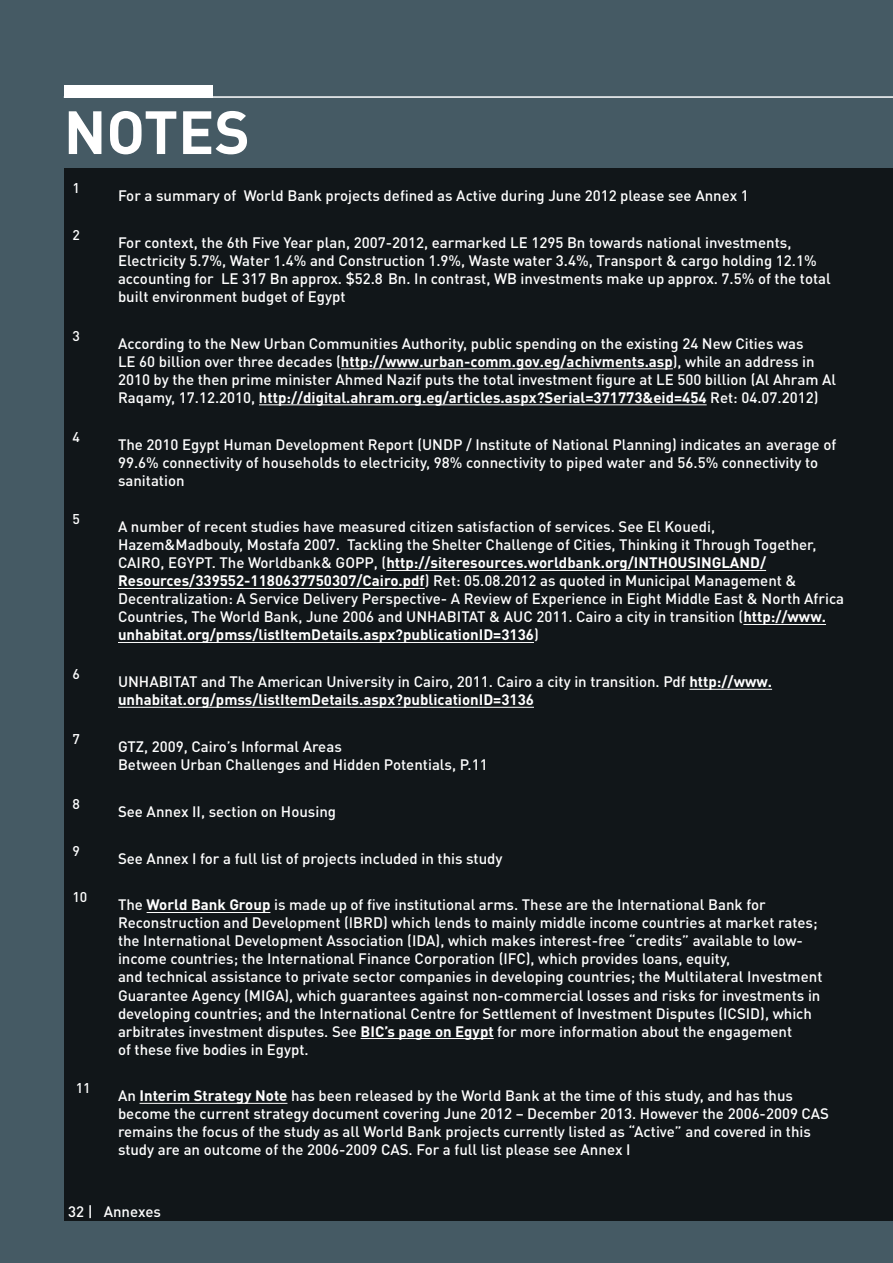
<style>
.page{position:relative;width:893px;height:1263px;background:#455a64}
.page>*{position:absolute;margin:0;border:0;box-sizing:border-box;transform-origin:0 0}
.t1{font:700 60px "DIN Pro";color:#fff}
.t2{font:500 15px/18px "DIN Pro";color:#fff}
.t3{font:500 13.95px "DIN Pro";color:#fff}
.s1{font-weight:700}
</style>
<div class="page">
<div style="left:64px;top:85px;width:149px;height:13px;background:#fff"></div>
<div style="left:64px;top:168px;width:829px;height:1052px;background:#111619"></div>
<hr style="left:341px;top:368px;width:332px;height:1px;background:#fff">
<hr style="left:259px;top:404px;width:448px;height:1px;background:#fff">
<hr style="left:386px;top:570px;width:380px;height:1px;background:#fff">
<hr style="left:118px;top:588px;width:307px;height:1px;background:#fff">
<hr style="left:743px;top:624px;width:83px;height:1px;background:#fff">
<hr style="left:118px;top:642px;width:416px;height:1px;background:#fff">
<hr style="left:689px;top:689px;width:83px;height:1px;background:#fff">
<hr style="left:118px;top:707px;width:416px;height:1px;background:#fff">
<hr style="left:147px;top:912px;width:123px;height:1px;background:#fff">
<hr style="left:361px;top:1038px;width:133px;height:1px;background:#fff">
<hr style="left:139px;top:1103px;width:148px;height:1px;background:#fff">
<hr style="left:64px;top:96px;width:829px;height:2px;background:#fff">
<p class="t1" style="left:64px;top:92px;width:188px">NOTES</p>
<p class="t3" style="left:73px;top:179px;width:9px">1</p>
<p class="t2" style="left:118px;top:186px;width:632px">For a summary of World Bank projects defined as Active during June 2012 please see Annex 1</p>
<p class="t3" style="left:73px;top:225px;width:9px">2</p>
<p class="t2" style="left:118px;top:233px;width:714px">For context, the 6th Five Year plan, 2007-2012, earmarked LE 1295 Bn towards national investments, Electricity 5.7%, Water 1.4% and Construction 1.9%, Waste water 3.4%, Transport &amp; cargo holding 12.1% accounting for LE 317 Bn approx. $52.8 Bn. In contrast, WB investments make up approx. 7.5% of the total built environment budget of Egypt</p>
<p class="t3" style="left:73px;top:326px;width:9px">3</p>
<p class="t2" style="left:118px;top:334px;width:720px">According to the New Urban Communities Authority, public spending on the existing 24 New Cities was<br>LE 60 billion over three decades (<span class="s1">http://www.urban-comm.gov.eg/achivments.asp</span>), while an address in 2010 by the then prime minister Ahmed Nazif puts the total investment figure at LE 500 billion (Al Ahram Al Raqamy, 17.12.2010, <span class="s1">http://digital.ahram.org.eg/articles.aspx?Serial=371773&amp;eid=454</span> Ret: 04.07.2012)</p>
<p class="t3" style="left:73px;top:427px;width:9px">4</p>
<p class="t2" style="left:118px;top:435px;width:720px">The 2010 Egypt Human Development Report (UNDP / Institute of National Planning) indicates an average of<br>99.6% connectivity of households to electricity, 98% connectivity to piped water and 56.5% connectivity to sanitation</p>
<p class="t3" style="left:73px;top:510px;width:9px">5</p>
<p class="t3" style="left:73px;top:665px;width:9px">6</p>
<p class="t3" style="left:73px;top:729px;width:9px">7</p>
<p class="t3" style="left:73px;top:794px;width:9px">8</p>
<p class="t3" style="left:73px;top:841px;width:9px">9</p>
<p class="t3" style="left:73px;top:888px;width:16px">10</p>
<p class="t3" style="left:76px;top:1079px;width:16px">11</p>
<p class="t2" style="left:118px;top:517px;width:728px">A number of recent studies have measured citizen satisfaction of services. See El Kouedi, Hazem&amp;Madbouly, Mostafa 2007. Tackling the Shelter Challenge of Cities, Thinking it Through Together, CAIRO, EGYPT. The Worldbank&amp; GOPP, (<span class="s1">http://siteresources.worldbank.org/INTHOUSINGLAND/ Resources/339552-1180637750307/Cairo.pdf</span>) Ret: 05.08.2012 as quoted in Municipal Management &amp; Decentralization: A Service Delivery Perspective- A Review of Experience in Eight Middle East &amp; North Africa Countries, The World Bank, June 2006 and UNHABITAT &amp; AUC 2011. Cairo a city in transition (<span class="s1">http://www. unhabitat.org/pmss/listItemDetails.aspx?publicationID=3136</span>)</p>
<p class="t2" style="left:118px;top:672px;width:656px">UNHABITAT and The American University in Cairo, 2011. Cairo a city in transition. Pdf <span class="s1">http://www. unhabitat.org/pmss/listItemDetails.aspx?publicationID=3136</span></p>
<p class="t2" style="left:118px;top:737px;width:225px">GTZ, 2009, Cairo’s Informal Areas</p>
<p class="t2" style="left:118px;top:755px;width:371px">Between Urban Challenges and Hidden Potentials, P.11</p>
<p class="t2" style="left:118px;top:802px;width:220px">See Annex II, section on Housing</p>
<p class="t2" style="left:118px;top:849px;width:386px">See Annex I for a full list of projects included in this study</p>
<p class="t2" style="left:118px;top:895px;width:706px">The <span class="s1">World Bank Group</span> is made up of five institutional arms. These are the International Bank for Reconstruction and Development (IBRD) which lends to mainly middle income countries at market rates; the International Development Association (IDA), which makes interest-free “credits” available to low&shy;income countries; the International Finance Corporation (IFC), which provides loans, equity,<br>and technical assistance to private sector companies in developing countries; the Multilateral Investment Guarantee Agency (MIGA), which guarantees against non-commercial losses and risks for investments in developing countries; and the International Centre for Settlement of Investment Disputes (ICSID), which arbitrates investment disputes. See <span class="s1">BIC’s page on Egypt</span> for more information about the engagement<br>of these five bodies in Egypt.</p>
<p class="t2" style="left:118px;top:1086px;width:713px">An <span class="s1">Interim Strategy Note</span> has been released by the World Bank at the time of this study, and has thus become the current strategy document covering June 2012 – December 2013. However the 2006-2009 CAS remains the focus of the study as all World Bank projects currently listed as “Active” and covered in this study are an outcome of the 2006-2009 CAS. For a full list please see Annex I</p>
<p class="t2" style="left:68px;top:1202px;width:94px">32 | Annexes</p>
</div>
